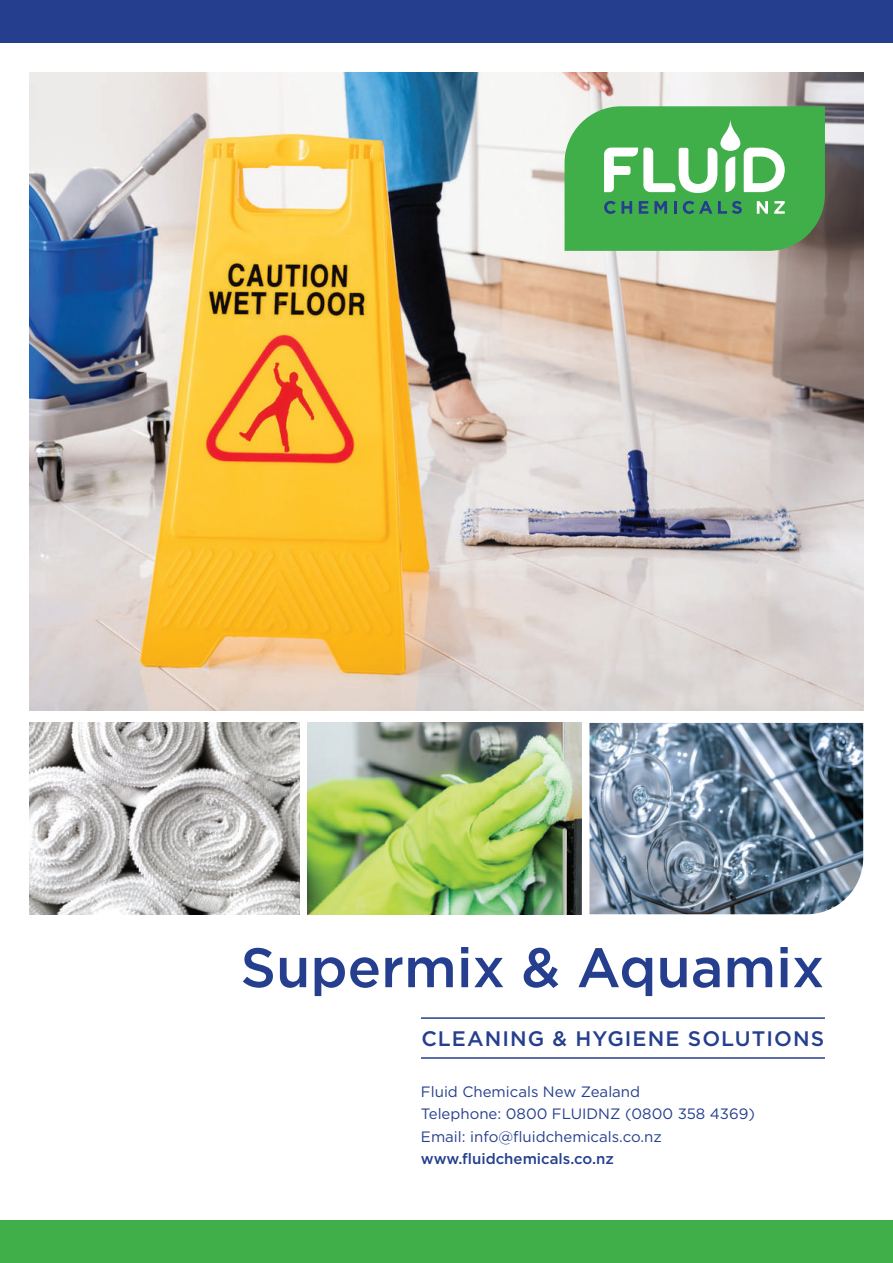
<style>
.page{position:relative;width:893px;height:1263px;background:#fff}
.page>*{position:absolute;margin:0;border:0;box-sizing:border-box;transform-origin:0 0}
.t1{font:500 55.5px "Gotham HTF";color:#253f8e}
.t2{font:500 21px "Gotham HTF";letter-spacing:.05em;color:#253f8e}
.t3{font:15px/22.5px "Gotham HTF";color:#253f8e}
.t4{font:500 15px "Gotham HTF";color:#253f8e}
</style>
<div class="page">
<img style="left:30px;top:72px;width:833px;height:638px">
<img style="left:30px;top:723px;width:270px;height:191px">
<img style="left:307px;top:723px;width:275px;height:191px">
<img style="left:589px;top:723px;width:274px;height:191px">
<hr style="left:421px;top:1017px;width:404px;height:2px;background:#253f8e">
<hr style="left:421px;top:1057px;width:404px;height:2px;background:#253f8e">
<svg style="left:565px;top:106px;width:260px;height:145px;background:#59b561"></svg>
<div style="left:0;top:1220px;width:893px;height:43px;background:#40ae49"></div>
<div style="left:0;top:0;width:893px;height:43px;background:#253f8e"></div>
<h1 class="t1" style="left:240px;top:936px;width:585px">Supermix &amp; Aquamix</h1>
<h2 class="t2" style="left:421px;top:1027px;width:404px">CLEANING &amp; HYGIENE SOLUTIONS</h2>
<p class="t3" style="left:421px;top:1080px;width:335px">Fluid Chemicals New Zealand<br>Telephone: 0800 FLUIDNZ (0800 358 4369)<br>Email: info@fluidchemicals.co.nz</p>
<p class="t4" style="left:421px;top:1150px;width:194px">www.fluidchemicals.co.nz</p>
</div>
